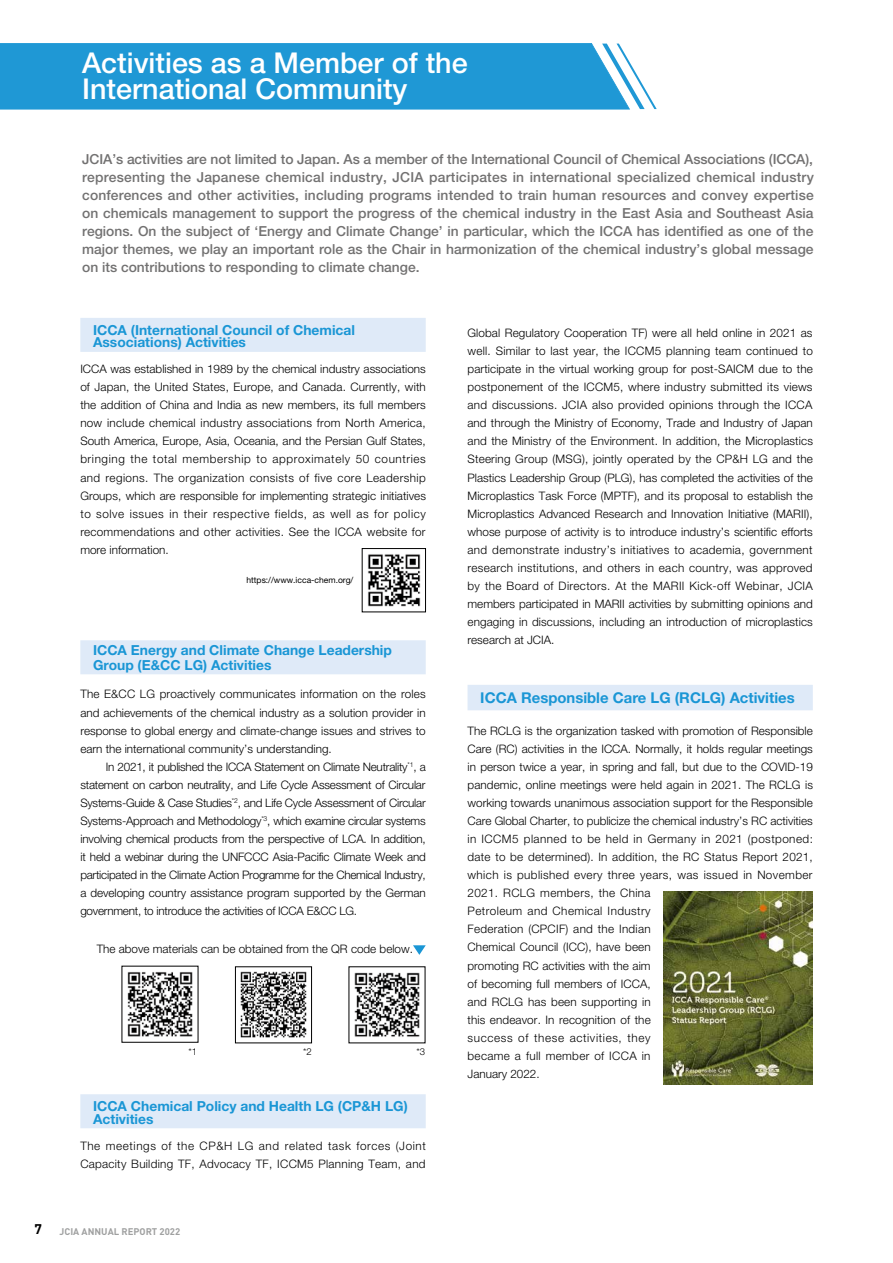
<style>
.page{position:relative;width:893px;height:1263px;background:#fff}
.page>*{position:absolute;margin:0;border:0;box-sizing:border-box;transform-origin:0 0}
.t1{font:500 28.65px/25.5px "Helvetica Neue LT Std";color:#fff}
.t2{font:700 14.85px "Helvetica Neue LT Std";color:#1a96d5}
.t3{font:500 13.8px/18.1px "Helvetica Neue LT Std";color:#727171;text-align:justify}
.t4{font:700 13.8px/12.8px "Helvetica Neue LT Std";color:#1a96d5}
.t5{font:700 13.8px "DIN Pro";color:#000}
.t6{font:300 11.7px/18px "Helvetica Neue LT Std";letter-spacing:.01em;color:#000;text-align:justify}
.t7{font:700 9.6px "DIN Pro";color:#9fa0a0}
.t8{font:300 9.6px "Helvetica Neue LT Pro";color:#000}
.t9{font:8.55px "Helvetica Neue LT Std";color:#000}
</style>
<div class="page">
<svg style="left:0;top:43px;width:657px;height:67px;background:#2d9ed7"></svg>
<div style="left:468px;top:685px;width:345px;height:25px;background:#dfeaf8"></div>
<div style="left:80px;top:318px;width:346px;height:34px;background:#dfeaf8"></div>
<div style="left:80px;top:640px;width:346px;height:34px;background:#dfeaf8"></div>
<div style="left:80px;top:1094px;width:346px;height:34px;background:#dfeaf8"></div>
<img style="left:368px;top:554px;width:53px;height:53px">
<div style="left:362px;top:548px;width:64px;height:64px;border:1px solid #000"></div>
<svg style="left:413px;top:945px;width:13px;height:10px"></svg>
<img style="left:127px;top:972px;width:66px;height:65px">
<img style="left:240px;top:971px;width:67px;height:67px">
<div style="left:235px;top:966px;width:77px;height:77px;border:1px solid #000"></div>
<img style="left:354px;top:972px;width:66px;height:65px">
<img style="left:663px;top:891px;width:150px;height:194px">
<h1 class="t1" style="left:82px;top:50px;width:387px">Activities as a Member of the<br>International Community</h1>
<p class="t3" style="left:82px;top:149px;width:733px">JCIA’s activities are not limited to Japan. As a member of the International Council of Chemical Associations (ICCA), representing the Japanese chemical industry, JCIA participates in international specialized chemical industry conferences and other activities, including programs intended to train human resources and convey expertise on chemicals management to support the progress of the chemical industry in the East Asia and Southeast Asia regions. On the subject of ‘Energy and Climate Change’ in particular, which the ICCA has identified as one of the major themes, we play an important role as the Chair in harmonization of the chemical industry’s global message on its contributions to responding to climate change.</p>
<p class="t4" style="left:93px;top:323px;width:263px">ICCA (International Council of Chemical<br>Associations) Activities</p>
<p class="t6" style="left:80px;top:360px;width:347px">ICCA was established in 1989 by the chemical industry associations of Japan, the United States, Europe, and Canada. Currently, with the addition of China and India as new members, its full members now include chemical industry associations from North America, South America, Europe, Asia, Oceania, and the Persian Gulf States, bringing the total membership to approximately 50 countries and regions. The organization consists of five core Leadership Groups, which are responsible for implementing strategic initiatives to solve issues in their respective fields, as well as for policy recommendations and other activities. See the ICCA website for more information.</p>
<p class="t9" style="left:247px;top:575px;width:108px">https://www.icca-chem.org/</p>
<p class="t4" style="left:93px;top:642px;width:300px;line-height:15.1px">ICCA Energy and Climate Change Leadership<br>Group (E&amp;CC LG) Activities</p>
<p class="t6" style="left:80px;top:685px;width:347px">The E&amp;CC LG proactively communicates information on the roles and achievements of the chemical industry as a solution provider in response to global energy and climate-change issues and strives to earn the international community’s understanding.</p>
<p class="t6" style="left:80px;top:757px;width:347px;text-indent:26px">In 2021, it published the ICCA Statement on Climate Neutrality<sup>*1</sup>, a statement on carbon neutrality, and Life Cycle Assessment of Circular Systems-Guide &amp; Case Studies<sup>*2</sup>, and Life Cycle Assessment of Circular Systems-Approach and Methodology<sup>*3</sup>, which examine circular systems involving chemical products from the perspective of LCA. In addition, it held a webinar during the UNFCCC Asia-Pacific Climate Week and participated in the Climate Action Programme for the Chemical Industry, a developing country assistance program supported by the German government, to introduce the activities of ICCA E&amp;CC LG.</p>
<p class="t6" style="left:97px;top:939px;width:318px">The above materials can be obtained from the QR code below.</p>
<p class="t8" style="left:188px;top:1045px;width:10px">*1</p>
<p class="t8" style="left:303px;top:1045px;width:10px">*2</p>
<p class="t8" style="left:417px;top:1045px;width:10px">*3</p>
<p class="t4" style="left:93px;top:1099px;width:316px">ICCA Chemical Policy and Health LG (CP&amp;H LG)<br>Activities</p>
<p class="t6" style="left:80px;top:1137px;width:347px">The meetings of the CP&amp;H LG and related task forces (Joint<br>Capacity Building TF, Advocacy TF, ICCM5 Planning Team, and</p>
<p class="t5" style="left:35px;top:1218px;width:9px">7</p>
<p class="t7" style="left:60px;top:1223px;width:122px">JCIA ANNUAL REPORT 2022</p>
<p class="t6" style="left:468px;top:324px;width:347px">Global Regulatory Cooperation TF) were all held online in 2021 as well. Similar to last year, the ICCM5 planning team continued to participate in the virtual working group for post-SAICM due to the postponement of the ICCM5, where industry submitted its views and discussions. JCIA also provided opinions through the ICCA and through the Ministry of Economy, Trade and Industry of Japan and the Ministry of the Environment. In addition, the Microplastics Steering Group (MSG), jointly operated by the CP&amp;H LG and the Plastics Leadership Group (PLG), has completed the activities of the Microplastics Task Force (MPTF), and its proposal to establish the Microplastics Advanced Research and Innovation Initiative (MARII), whose purpose of activity is to introduce industry’s scientific efforts and demonstrate industry’s initiatives to academia, government research institutions, and others in each country, was approved by the Board of Directors. At the MARII Kick-off Webinar, JCIA members participated in MARII activities by submitting opinions and engaging in discussions, including an introduction of microplastics research at JCIA.</p>
<p class="t2" style="left:480px;top:689px;width:316px">ICCA Responsible Care LG (RCLG) Activities</p>
<p class="t6" style="left:468px;top:721px;width:347px;text-align:left">The RCLG is the organization tasked with promotion of Responsible Care (RC) activities in the ICCA. Normally, it holds regular meetings in person twice a year, in spring and fall, but due to the COVID-19 pandemic, online meetings were held again in 2021. The RCLG is working towards unanimous association support for the Responsible Care Global Charter, to publicize the chemical industry’s RC activities in ICCM5 planned to be held in Germany in 2021 (postponed: date to be determined). In addition, the RC Status Report 2021, which is published every three years, was issued in November 2021. RCLG members, the China<br>Petroleum and Chemical Industry<br>Federation (CPCIF) and the Indian<br>Chemical Council (ICC), have been<br>promoting RC activities with the aim<br>of becoming full members of ICCA,<br>and RCLG has been supporting in<br>this endeavor. In recognition of the<br>success of these activities, they<br>became a full member of ICCA in<br>January 2022.</p>
</div>
